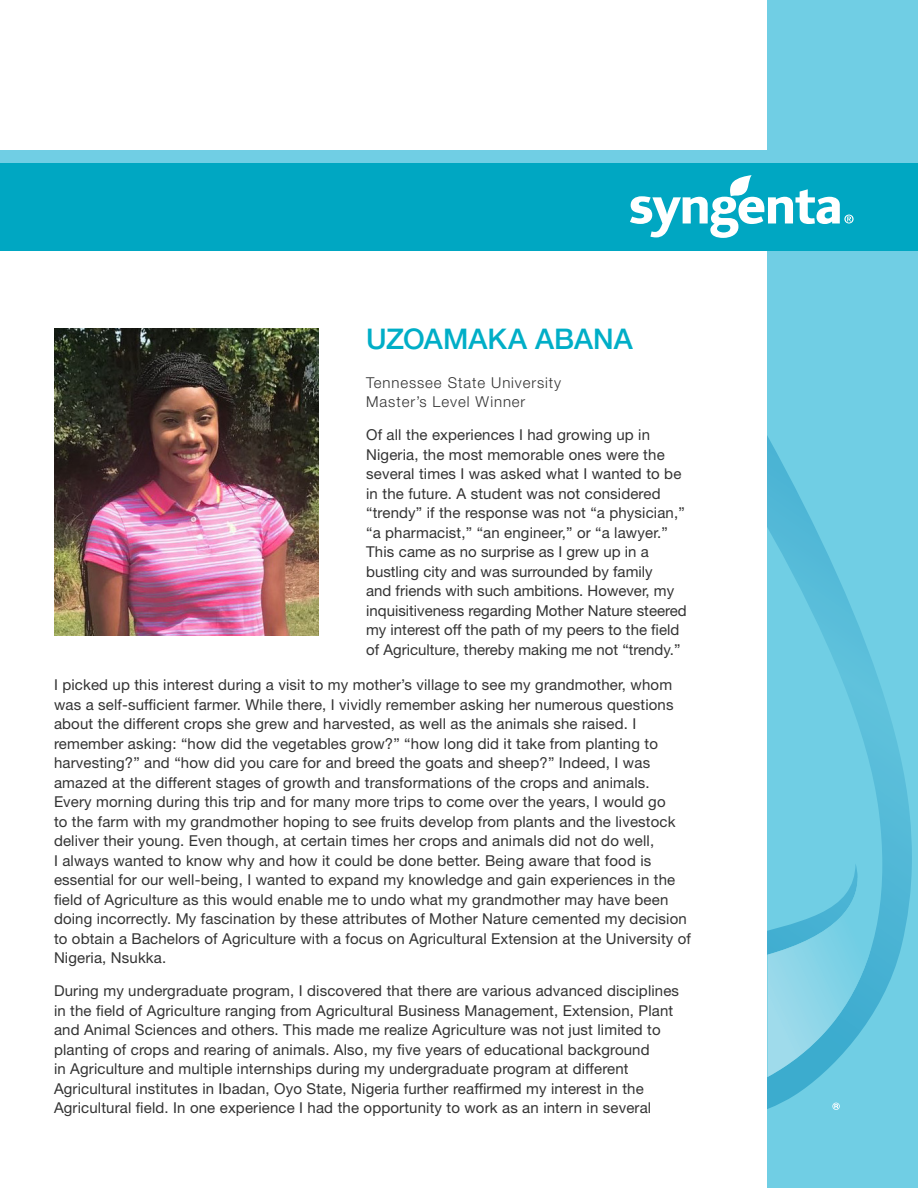
<style>
.page{position:relative;width:918px;height:1188px;background:#fff}
.page>*{position:absolute;margin:0;border:0;box-sizing:border-box;transform-origin:0 0}
.WritingP{font:500 28.5px "Helvetica Neue LT Std";color:#00aec7}
.WritingP-2{font:15px/19.5px "Helvetica Neue LT Std";letter-spacing:.01em;color:#333}
.WritingP-3{font:300 15px/19.5px "Helvetica Neue LT Std";letter-spacing:.06em;color:#333}
</style>
<div class="page">
<div style="left:768px;top:0;width:150px;height:1188px;background:#70cee4"></div>
<svg style="left:768px;top:437px;width:144px;height:672px"></svg>
<svg style="left:768px;top:877px;width:107px;height:200px"></svg>
<div style="left:0;top:150px;width:918px;height:100px;background:#00a7c2"></div>
<div style="left:0;top:150px;width:918px;height:13px;background:#70cee4"></div>
<svg style="left:630px;top:175px;width:224px;height:63px"></svg>
<svg style="left:832px;top:1103px;width:8px;height:7px"></svg>
<img style="left:54px;top:328px;width:264px;height:307px">
<p class="WritingP" style="left:366px;top:322px;width:268px">UZOAMAKA ABANA</p>
<p class="WritingP-3" style="left:366px;top:372px;width:197px">Tennessee State University<br>Master’s Level Winner</p>
<p class="WritingP-2" style="left:366px;top:425px;width:322px">Of all the experiences I had growing up in Nigeria, the most memorable ones were the several times I was asked what I wanted to be in the future. A student was not considered “trendy” if the response was not “a physician,” “a pharmacist,” “an engineer,” or “a lawyer.” This came as no surprise as I grew up in a bustling city and was surrounded by family<br>and friends with such ambitions. However, my inquisitiveness regarding Mother Nature steered my interest off the path of my peers to the field of Agriculture, thereby making me not “trendy.”</p>
<p class="WritingP-2" style="left:54px;top:675px;width:639px">I picked up this interest during a visit to my mother’s village to see my grandmother, whom was a self-sufficient farmer. While there, I vividly remember asking her numerous questions about the different crops she grew and harvested, as well as the animals she raised. I remember asking: “how did the vegetables grow?” “how long did it take from planting to harvesting?” and “how did you care for and breed the goats and sheep?” Indeed, I was amazed at the different stages of growth and transformations of the crops and animals.<br>Every morning during this trip and for many more trips to come over the years, I would go<br>to the farm with my grandmother hoping to see fruits develop from plants and the livestock deliver their young. Even though, at certain times her crops and animals did not do well,<br>I always wanted to know why and how it could be done better. Being aware that food is essential for our well-being, I wanted to expand my knowledge and gain experiences in the field of Agriculture as this would enable me to undo what my grandmother may have been doing incorrectly. My fascination by these attributes of Mother Nature cemented my decision to obtain a Bachelors of Agriculture with a focus on Agricultural Extension at the University of Nigeria, Nsukka.</p>
<p class="WritingP-2" style="left:54px;top:981px;width:627px">During my undergraduate program, I discovered that there are various advanced disciplines in the field of Agriculture ranging from Agricultural Business Management, Extension, Plant and Animal Sciences and others. This made me realize Agriculture was not just limited to planting of crops and rearing of animals. Also, my five years of educational background<br>in Agriculture and multiple internships during my undergraduate program at different Agricultural institutes in Ibadan, Oyo State, Nigeria further reaffirmed my interest in the Agricultural field. In one experience I had the opportunity to work as an intern in several</p>
</div>
